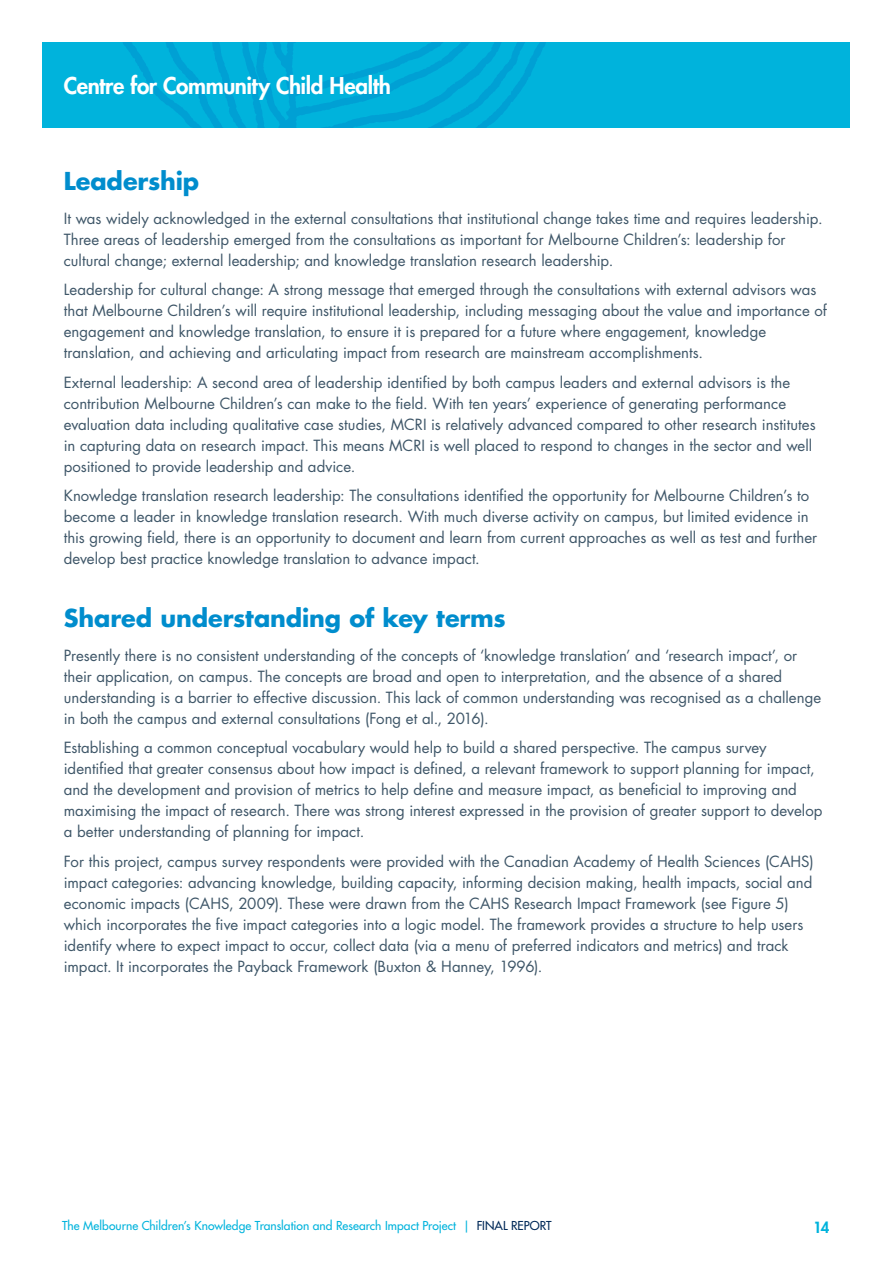
<style>
.page{position:relative;width:893px;height:1263px;background:#fff}
.page>*{position:absolute;margin:0;border:0;box-sizing:border-box;transform-origin:0 0}
.t1{font:700 24px "Futura LT Pro";letter-spacing:-.005em;color:#008dcd}
.t2{font:800 22.5px "Futura LT Pro";letter-spacing:-.02em;color:#fff}
.t3{font:15px/21px "Futura LT Pro";color:#3e5668}
.t4{font:800 15px "Futura LT Pro";color:#00b3dc}
.t5{font:500 12px "Futura LT Pro";letter-spacing:.005em;color:#00b3dc}
.s1{color:#002958}
</style>
<div class="page">
<div style="left:43px;top:43px;width:807px;height:85px;background:#00b3dc"></div>
<h2 class="t2" style="left:64px;top:69px;width:329px">Centre for Community Child Health</h2>
<h1 class="t1" style="left:64px;top:162px;width:137px">Leadership</h1>
<p class="t3" style="left:64px;top:207px;width:760px">It was widely acknowledged in the external consultations that institutional change takes time and requires leadership.<br>Three areas of leadership emerged from the consultations as important for Melbourne Children’s: leadership for cultural change; external leadership; and knowledge translation research leadership.</p>
<p class="t3" style="left:64px;top:279px;width:765px">Leadership for cultural change: A strong message that emerged through the consultations with external advisors was that Melbourne Children’s will require institutional leadership, including messaging about the value and importance of engagement and knowledge translation, to ensure it is prepared for a future where engagement, knowledge translation, and achieving and articulating impact from research are mainstream accomplishments.</p>
<p class="t3" style="left:64px;top:371px;width:753px">External leadership: A second area of leadership identified by both campus leaders and external advisors is the contribution Melbourne Children’s can make to the field. With ten years’ experience of generating performance evaluation data including qualitative case studies, MCRI is relatively advanced compared to other research institutes in capturing data on research impact. This means MCRI is well placed to respond to changes in the sector and well positioned to provide leadership and advice.</p>
<p class="t3" style="left:64px;top:485px;width:755px">Knowledge translation research leadership: The consultations identified the opportunity for Melbourne Children’s to become a leader in knowledge translation research. With much diverse activity on campus, but limited evidence in this growing field, there is an opportunity to document and learn from current approaches as well as test and further develop best practice knowledge translation to advance impact.</p>
<h1 class="t1" style="left:64px;top:599px;width:444px">Shared understanding of key terms</h1>
<p class="t3" style="left:64px;top:644px;width:759px">Presently there is no consistent understanding of the concepts of ‘knowledge translation’ and ‘research impact’, or their application, on campus. The concepts are broad and open to interpretation, and the absence of a shared understanding is a barrier to effective discussion. This lack of common understanding was recognised as a challenge in both the campus and external consultations (Fong et al., 2016).</p>
<p class="t3" style="left:64px;top:737px;width:760px">Establishing a common conceptual vocabulary would help to build a shared perspective. The campus survey identified that greater consensus about how impact is defined, a relevant framework to support planning for impact, and the development and provision of metrics to help define and measure impact, as beneficial to improving and maximising the impact of research. There was strong interest expressed in the provision of greater support to develop a better understanding of planning for impact.</p>
<p class="t3" style="left:64px;top:850px;width:751px">For this project, campus survey respondents were provided with the Canadian Academy of Health Sciences (CAHS) impact categories: advancing knowledge, building capacity, informing decision making, health impacts, social and economic impacts (CAHS, 2009). These were drawn from the CAHS Research Impact Framework (see Figure 5) which incorporates the five impact categories into a logic model. The framework provides a structure to help users identify where to expect impact to occur, collect data (via a menu of preferred indicators and metrics) and track impact. It incorporates the Payback Framework (Buxton &amp; Hanney, 1996).</p>
<p class="t5" style="left:62px;top:1217px;width:491px">The Melbourne Children’s Knowledge Translation and Research Impact Project | <span class="s1">FINAL REPORT</span></p>
<p class="t4" style="left:813px;top:1216px;width:18px">14</p>
</div>
